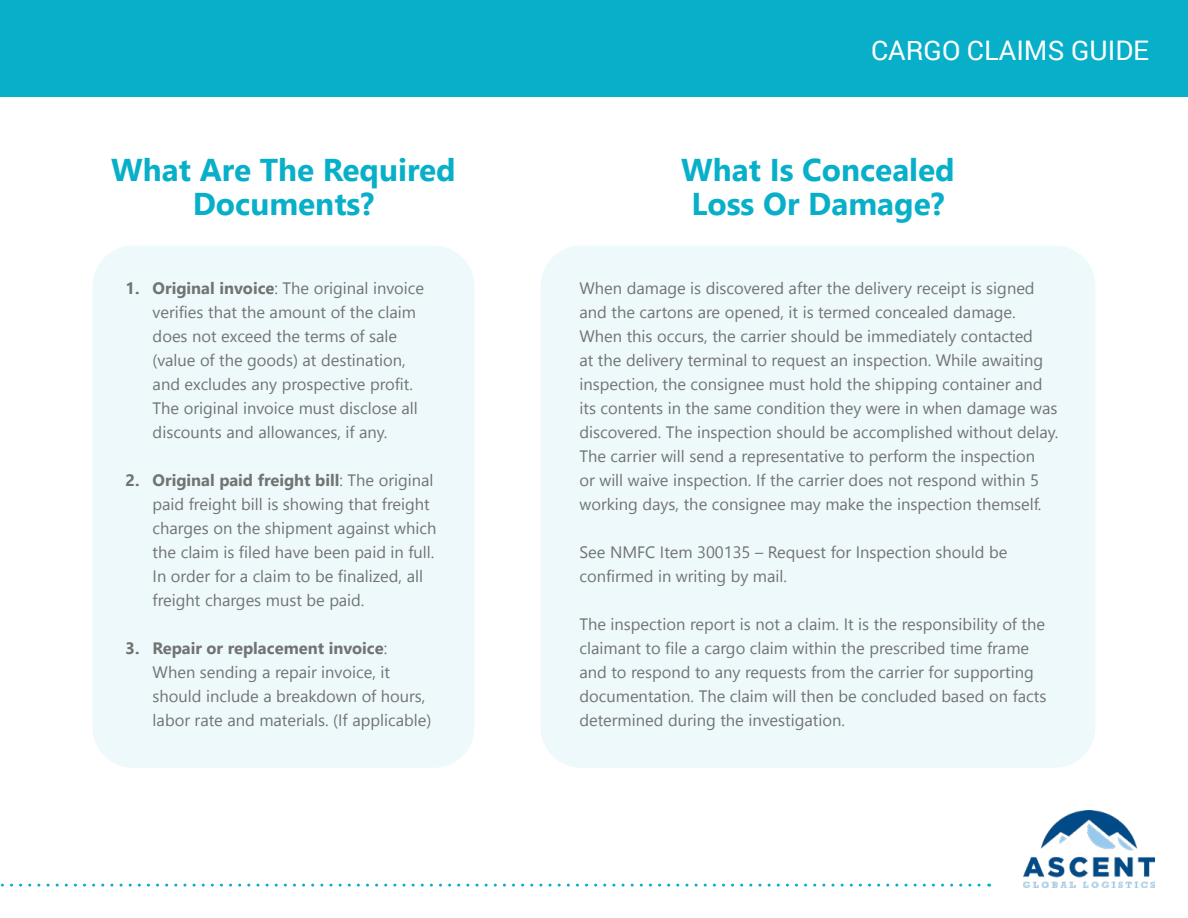
<style>
.page{position:relative;width:1188px;height:918px;background:#fff}
.page>*{position:absolute;margin:0;border:0;box-sizing:border-box;transform-origin:0 0}
.t1{font:700 31.5px/34.5px "Nirmala UI";color:#08afc9;text-align:center}
.t2{font:27px "Roboto";color:#fff}
.t3{font:16.5px/24px "Nirmala UI";color:#727373}
.s1{font-weight:700}
</style>
<div class="page">
<div style="left:93px;top:245px;width:382px;height:523px;background:#eef9fb;border-radius:40px"></div>
<div style="left:541px;top:245px;width:554px;height:523px;background:#eef9fb;border-radius:40px"></div>
<div style="left:0;top:0;width:1188px;height:96px;background:#08afc9"></div>
<img style="left:1023px;top:810px;width:132px;height:77px">
<svg style="left:0;top:884px;width:990px;height:3px"></svg>
<h1 class="t1" style="left:111px;top:150px;width:346px">What Are The Required<br>Documents?</h1>
<p class="t3" style="left:153px;top:275px;width:273px;text-indent:-27px"><span class="s1">1. Original invoice</span>: The original invoice verifies that the amount of the claim does not exceed the terms of sale (value of the goods) at destination, and excludes any prospective profit.<br>The original invoice must disclose all discounts and allowances, if any.</p>
<p class="t3" style="left:153px;top:467px;width:285px;text-indent:-27px"><span class="s1">2. Original paid freight bill</span>: The original paid freight bill is showing that freight charges on the shipment against which the claim is filed have been paid in full.<br>In order for a claim to be finalized, all freight charges must be paid.</p>
<p class="t3" style="left:153px;top:635px;width:280px;text-indent:-27px"><span class="s1">3. Repair or replacement invoice</span>:<br>When sending a repair invoice, it should include a breakdown of hours, labor rate and materials. (If applicable)</p>
<h2 class="t2" style="left:871px;top:31px;width:279px">CARGO CLAIMS GUIDE</h2>
<h1 class="t1" style="left:681px;top:150px;width:275px">What Is Concealed<br>Loss Or Damage?</h1>
<p class="t3" style="left:579px;top:275px;width:481px">When damage is discovered after the delivery receipt is signed and the cartons are opened, it is termed concealed damage.<br>When this occurs, the carrier should be immediately contacted<br>at the delivery terminal to request an inspection. While awaiting inspection, the consignee must hold the shipping container and its contents in the same condition they were in when damage was discovered. The inspection should be accomplished without delay.<br>The carrier will send a representative to perform the inspection<br>or will waive inspection. If the carrier does not respond within 5 working days, the consignee may make the inspection themself.</p>
<p class="t3" style="left:579px;top:539px;width:429px">See NMFC Item 300135 – Request for Inspection should be confirmed in writing by mail.</p>
<p class="t3" style="left:579px;top:611px;width:468px">The inspection report is not a claim. It is the responsibility of the claimant to file a cargo claim within the prescribed time frame and to respond to any requests from the carrier for supporting documentation. The claim will then be concluded based on facts determined during the investigation.</p>
</div>
